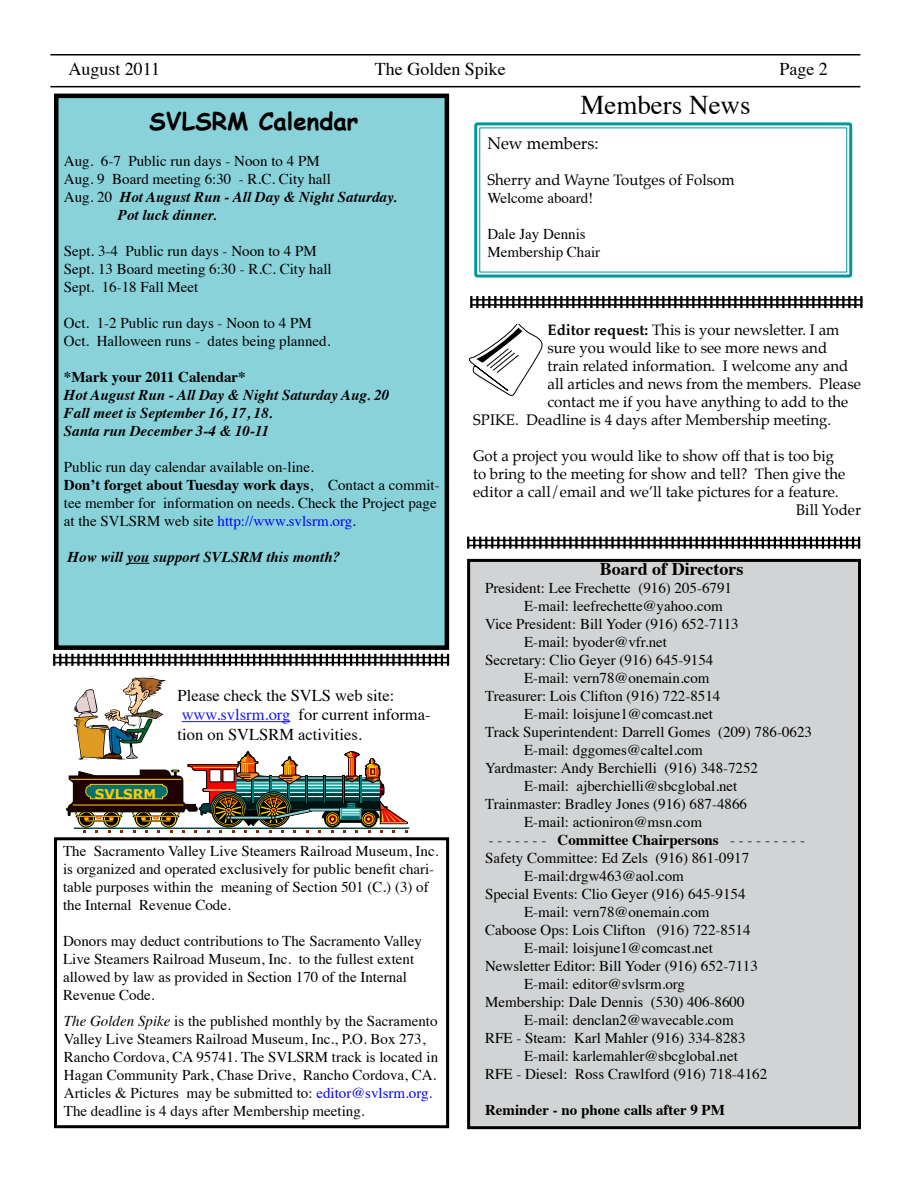
<style>
.page{position:relative;width:918px;height:1188px;background:#fff}
.page>*{position:absolute;margin:0;border:0;box-sizing:border-box;transform-origin:0 0}
.t1{font:27px "Times";color:#000}
.t2{font:700 24px "Comic Sans MS";color:#000}
.t3{font:18px "Times";color:#000}
.t4{font:700 18px "Times";color:#000}
.t5{font:16.5px/19.8px "Times";color:#000}
.t6{font:16.5px "Palatino";color:#000}
.t7{font:15px/18px "Times";color:#000}
.t8{font:15px "Palatino";color:#000}
.t9{font:italic 700 15px/18px "Times";color:#000}
.t10{font:700 15px "Times";color:#000}
.t11{font:700 13.5px "Verdana";color:#ffcb03}
.s1{font-weight:400;font-style:normal}
.s2{font-weight:700}
.s3{color:#00f}
.s4{font-weight:400}
.s5{color:#1313ff}
.s6{font-style:italic}
</style>
<div class="page">
<hr style="left:50px;top:54px;width:810px;height:2px;background:#000">
<hr style="left:50px;top:86px;width:810px;height:1px;background:#000">
<div style="left:54px;top:837px;width:395px;height:291px;border:3px solid #000"></div>
<div style="left:56px;top:96px;width:391px;height:552px;background:#89d2da"></div>
<div style="left:54px;top:94px;width:395px;height:556px;border:4px solid #000"></div>
<svg style="left:127px;top:563px;width:22px;height:1px"></svg>
<div style="left:469px;top:560px;width:391px;height:568px;background:#d1d3d4"></div>
<div style="left:467px;top:559px;width:394px;height:570px;border:3px solid #000"></div>
<svg style="left:467px;top:537px;width:393px;height:12px"></svg>
<hr style="left:467px;top:540px;width:393px;height:1px;background:#000">
<hr style="left:467px;top:545px;width:393px;height:1px;background:#000">
<svg style="left:53px;top:654px;width:396px;height:12px"></svg>
<hr style="left:53px;top:657px;width:396px;height:1px;background:#000">
<hr style="left:53px;top:662px;width:396px;height:1px;background:#000">
<hr style="left:74px;top:828px;width:335px;height:1px;background:#003d3d">
<svg style="left:66px;top:676px;width:342px;height:157px"></svg>
<hr style="left:182px;top:721px;width:108px;height:1px;background:#1313ff">
<svg style="left:470px;top:296px;width:392px;height:12px"></svg>
<hr style="left:470px;top:299px;width:392px;height:2px;background:#000">
<hr style="left:470px;top:304px;width:392px;height:2px;background:#000">
<svg style="left:468px;top:324px;width:75px;height:72px"></svg>
<div style="left:474px;top:122px;width:378px;height:156px;border:3px solid #00989d;border-radius:2px"></div>
<p class="t3" style="left:68px;top:52px;width:93px">August 2011</p>
<p class="t3" style="left:375px;top:52px;width:132px">The Golden Spike</p>
<p class="t3" style="left:779px;top:52px;width:50px">Page 2</p>
<h2 class="t2" style="left:149px;top:104px;width:211px">SVLSRM Calendar</h2>
<p class="t7" style="left:64px;top:151px;width:257px">Aug. 6-7 Public run days - Noon to 4 PM</p>
<p class="t7" style="left:64px;top:169px;width:269px">Aug. 9 Board meeting 6:30 - R.C. City hall</p>
<p class="t9" style="left:64px;top:187px;width:334px"><span class="s1">Aug. 20</span> Hot August Run - All Day &amp; Night Saturday.</p>
<p class="t9" style="left:118px;top:205px;width:100px">Pot luck dinner.</p>
<p class="t7" style="left:64px;top:241px;width:269px">Sept. 3-4 Public run days - Noon to 4 PM<br>Sept. 13 Board meeting 6:30 - R.C. City hall<br>Sept. 16-18 Fall Meet</p>
<p class="t7" style="left:64px;top:313px;width:268px">Oct. 1-2 Public run days - Noon to 4 PM<br>Oct. Halloween runs - dates being planned.</p>
<p class="t10" style="left:64px;top:363px;width:183px">*Mark your 2011 Calendar*</p>
<p class="t9" style="left:64px;top:385px;width:327px">Hot August Run - All Day &amp; Night Saturday Aug. 20<br>Fall meet is September 16, 17, 18.<br>Santa run December 3-4 &amp; 10-11</p>
<p class="t7" style="left:64px;top:457px;width:377px">Public run day calendar available on-line.<br><span class="s2">Don’t forget about Tuesday work days</span>, Contact a commit&shy;tee member for information on needs. Check the Project page at the SVLSRM web site <span class="s3">http://www.svlsrm.org</span>.</p>
<p class="t9" style="left:68px;top:547px;width:274px">How will you support SVLSRM this month?</p>
<h1 class="t1" style="left:580px;top:80px;width:172px">Members News</h1>
<p class="t6" style="left:487px;top:129px;width:113px">New members:</p>
<p class="t8" style="left:487px;top:167px;width:249px">Sherry and Wayne Toutges of Folsom</p>
<p class="t7" style="left:487px;top:187px;width:107px">Welcome aboard!</p>
<p class="t7" style="left:487px;top:223px;width:114px">Dale Jay Dennis<br>Membership Chair</p>
<p class="t8" style="left:548px;top:317px;width:293px"><span class="s2">Editor request:</span> This is your newsletter. I am</p>
<p class="t8" style="left:548px;top:335px;width:281px">sure you would like to see more news and</p>
<p class="t8" style="left:548px;top:353px;width:302px">train related information. I welcome any and</p>
<p class="t8" style="left:548px;top:371px;width:315px">all articles and news from the members. Please</p>
<p class="t8" style="left:548px;top:389px;width:302px">contact me if you have anything to add to the</p>
<p class="t8" style="left:473px;top:407px;width:360px">SPIKE. Deadline is 4 days after Membership meeting.</p>
<p class="t8" style="left:473px;top:443px;width:363px">Got a project you would like to show off that is too big</p>
<p class="t8" style="left:473px;top:461px;width:374px">to bring to the meeting for show and tell? Then give the</p>
<p class="t8" style="left:473px;top:479px;width:367px">editor a call/email and we’ll take pictures for a feature.</p>
<p class="t8" style="left:796px;top:497px;width:66px">Bill Yoder</p>
<p class="t4" style="left:600px;top:552px;width:145px">Board of Directors</p>
<p class="t7" style="left:485px;top:578px;width:249px">President: Lee Frechette (916) 205-6791</p>
<p class="t7" style="left:524px;top:596px;width:200px">E-mail: leefrechette@yahoo.com</p>
<p class="t7" style="left:485px;top:614px;width:255px">Vice President: Bill Yoder (916) 652-7113</p>
<p class="t7" style="left:524px;top:632px;width:144px">E-mail: byoder@vfr.net</p>
<p class="t7" style="left:485px;top:650px;width:230px">Secretary: Clio Geyer (916) 645-9154</p>
<p class="t7" style="left:524px;top:668px;width:187px">E-mail: vern78@onemain.com</p>
<p class="t7" style="left:485px;top:686px;width:237px">Treasurer: Lois Clifton (916) 722-8514</p>
<p class="t7" style="left:524px;top:704px;width:190px">E-mail: loisjune1@comcast.net</p>
<p class="t7" style="left:485px;top:722px;width:328px">Track Superintendent: Darrell Gomes (209) 786-0623</p>
<p class="t7" style="left:524px;top:740px;width:180px">E-mail: dggomes@caltel.com</p>
<p class="t7" style="left:485px;top:758px;width:275px">Yardmaster: Andy Berchielli (916) 348-7252</p>
<p class="t7" style="left:524px;top:776px;width:215px">E-mail: ajberchielli@sbcglobal.net</p>
<p class="t7" style="left:485px;top:794px;width:263px">Trainmaster: Bradley Jones (916) 687-4866</p>
<p class="t7" style="left:524px;top:812px;width:179px">E-mail: actioniron@msn.com</p>
<p class="t10" style="left:489px;top:826px;width:318px"><span class="s4">- - - - - - -</span> Committee Chairpersons <span class="s4">- - - - - - - - -</span></p>
<p class="t7" style="left:485px;top:848px;width:266px">Safety Committee: Ed Zels (916) 861-0917</p>
<p class="t7" style="left:524px;top:866px;width:161px">E-mail:drgw463@aol.com</p>
<p class="t7" style="left:485px;top:884px;width:262px">Special Events: Clio Geyer (916) 645-9154</p>
<p class="t7" style="left:524px;top:902px;width:187px">E-mail: vern78@onemain.com</p>
<p class="t7" style="left:485px;top:920px;width:267px">Caboose Ops: Lois Clifton (916) 722-8514</p>
<p class="t7" style="left:524px;top:938px;width:190px">E-mail: loisjune1@comcast.net</p>
<p class="t7" style="left:485px;top:956px;width:274px">Newsletter Editor: Bill Yoder (916) 652-7113</p>
<p class="t7" style="left:524px;top:974px;width:163px">E-mail: editor@svlsrm.org</p>
<p class="t7" style="left:485px;top:992px;width:261px">Membership: Dale Dennis (530) 406-8600</p>
<p class="t7" style="left:524px;top:1010px;width:211px">E-mail: denclan2@wavecable.com</p>
<p class="t7" style="left:485px;top:1028px;width:262px">RFE - Steam: Karl Mahler (916) 334-8283</p>
<p class="t7" style="left:524px;top:1046px;width:215px">E-mail: karlemahler@sbcglobal.net</p>
<p class="t7" style="left:485px;top:1064px;width:284px">RFE - Diesel: Ross Crawlford (916) 718-4162</p>
<p class="t10" style="left:485px;top:1096px;width:241px">Reminder - no phone calls after 9 PM</p>
<p class="t5" style="left:178px;top:684px;width:254px">Please check the SVLS web site: <span class="s5">www.svlsrm.org</span> for current informa&shy;tion on SVLSRM activities.</p>
<p class="t11" style="left:95px;top:785px;width:63px">SVLSRM</p>
<p class="t7" style="left:63px;top:840px;width:377px">The Sacramento Valley Live Steamers Railroad Museum, Inc. is organized and operated exclusively for public benefit chari&shy;table purposes within the meaning of Section 501 (C.) (3) of the Internal Revenue Code.</p>
<p class="t7" style="left:63px;top:930px;width:360px">Donors may deduct contributions to The Sacramento Valley Live Steamers Railroad Museum, Inc. to the fullest extent allowed by law as provided in Section 170 of the Internal Revenue Code.</p>
<p class="t7" style="left:64px;top:1010px;width:376px"><span class="s6">The Golden Spike</span> is the published monthly by the Sacramento Valley Live Steamers Railroad Museum, Inc., P.O. Box 273, Rancho Cordova, CA 95741. The SVLSRM track is located in Hagan Community Park, Chase Drive, Rancho Cordova, CA.<br>Articles &amp; Pictures may be submitted to: <span class="s3">editor@svlsrm.org.<br></span>The deadline is 4 days after Membership meeting.</p>
</div>
